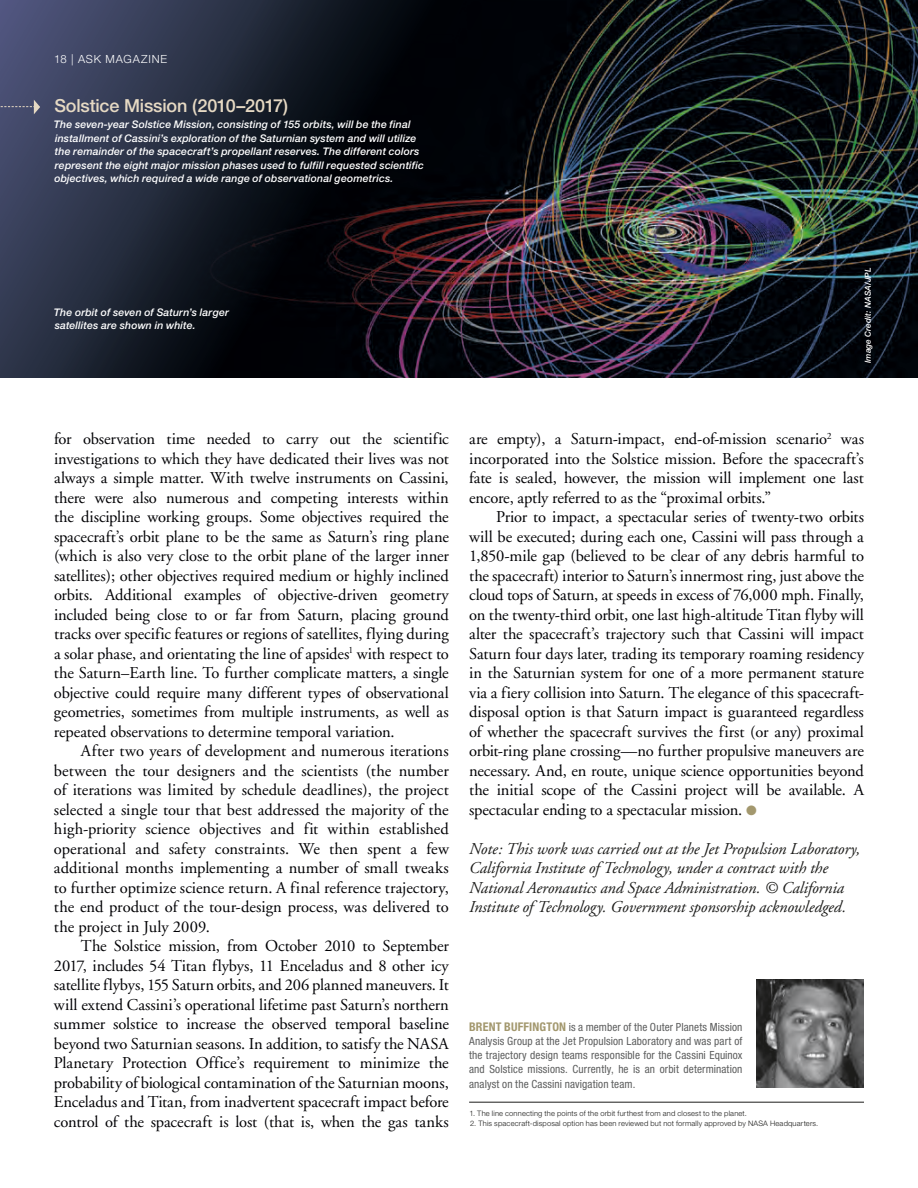
<style>
.page{position:relative;width:918px;height:1188px;background:#fff}
.page>*{position:absolute;margin:0;border:0;box-sizing:border-box;transform-origin:0 0}
.t1{font:500 18px "Helvetica Neue";letter-spacing:-.01em;color:#e6d9c3}
.t2{font:16.5px/19.5px "Adobe Garamond";letter-spacing:-.005em;color:#000004;text-align:justify}
.t3{font:italic 16.5px/19.5px "Adobe Garamond";letter-spacing:-.005em;color:#1c1c1a}
.t4{font:condensed 11.25px/14.2px "Helvetica Neue";letter-spacing:.01em;color:#5e5f5f;text-align:justify}
.t5{font:300 11.25px "Helvetica Neue";letter-spacing:.075em;color:#fff}
.t6{font:italic 500 10.5px/13.5px "Helvetica Neue";letter-spacing:.015em;color:#fff}
.t7{font:italic 500 8.25px "Helvetica Neue";letter-spacing:.01em;color:#fff}
.t8{font:300 7.5px "Helvetica Neue";letter-spacing:.025em;color:#1c1c1a}
.s1{color:#a3986e}
.s2{font-weight:700;font-size:12px;color:#a3986e}
</style>
<div class="page">
<img style="left:756px;top:980px;width:108px;height:108px">
<hr style="left:469px;top:1102px;width:395px;height:1px;background:#1c1c1a">
<div style="left:0;top:0;width:918px;height:378px;background:linear-gradient(to bottom,#4a5175,#242c3b)"></div>
<img style="left:106px;top:0;width:812px;height:378px">
<svg style="left:0;top:100px;width:40px;height:14px"></svg>
<p class="t5" style="left:54px;top:52px;width:115px">18 | ASK MAGAZINE</p>
<p class="t1" style="left:54px;top:95px;width:235px">Solstice Mission (2010–2017)</p>
<p class="t6" style="left:54px;top:118px;width:371px">The seven-year Solstice Mission, consisting of 155 orbits, will be the final installment of Cassini’s exploration of the Saturnian system and will utilize the remainder of the spacecraft’s propellant reserves. The different colors represent the eight major mission phases used to fulfill requested scientific objectives, which required a wide range of observational geometrics.</p>
<p class="t6" style="left:54px;top:305px;width:177px">The orbit of seven of Saturn’s larger satellites are shown in white.</p>
<p class="t7" style="left:863px;top:363px;width:97px;rotate:-90deg">Image Credit: NASA/JPL</p>
<p class="t2" style="left:54px;top:429px;width:396px">for observation time needed to carry out the scientific investigations to which they have dedicated their lives was not always a simple matter. With twelve instruments on Cassini, there were also numerous and competing interests within the discipline working groups. Some objectives required the spacecraft’s orbit plane to be the same as Saturn’s ring plane (which is also very close to the orbit plane of the larger inner satellites); other objectives required medium or highly inclined orbits. Additional examples of objective-driven geometry included being close to or far from Saturn, placing ground tracks over specific features or regions of satellites, flying during a solar phase, and orientating the line of apsides<sup>1</sup> with respect to the Saturn–Earth line. To further complicate matters, a single objective could require many different types of observational geometries, sometimes from multiple instruments, as well as repeated observations to determine temporal variation.</p>
<p class="t2" style="left:54px;top:741px;width:396px;text-indent:27px">After two years of development and numerous iterations between the tour designers and the scientists (the number of iterations was limited by schedule deadlines), the project selected a single tour that best addressed the majority of the high-priority science objectives and fit within established operational and safety constraints. We then spent a few additional months implementing a number of small tweaks to further optimize science return. A final reference trajectory, the end product of the tour-design process, was delivered to the project in July 2009.</p>
<p class="t2" style="left:54px;top:936px;width:396px;text-indent:27px">The Solstice mission, from October 2010 to September 2017, includes 54 Titan flybys, 11 Enceladus and 8 other icy satellite flybys, 155 Saturn orbits, and 206 planned maneuvers. It will extend Cassini’s operational lifetime past Saturn’s northern summer solstice to increase the observed temporal baseline beyond two Saturnian seasons. In addition, to satisfy the NASA Planetary Protection Office’s requirement to minimize the probability of biological contamination of the Saturnian moons, Enceladus and Titan, from inadvertent spacecraft impact before control of the spacecraft is lost (that is, when the gas tanks</p>
<p class="t2" style="left:469px;top:430px;width:396px">are empty), a Saturn-impact, end-of-mission scenario<sup>2</sup> was incorporated into the Solstice mission. Before the spacecraft’s fate is sealed, however, the mission will implement one last encore, aptly referred to as the “proximal orbits.”</p>
<p class="t2" style="left:469px;top:507px;width:396px;text-indent:27px">Prior to impact, a spectacular series of twenty-two orbits will be executed; during each one, Cassini will pass through a 1,850-mile gap (believed to be clear of any debris harmful to the spacecraft) interior to Saturn’s innermost ring, just above the cloud tops of Saturn, at speeds in excess of 76,000 mph. Finally, on the twenty-third orbit, one last high-altitude Titan flyby will alter the spacecraft’s trajectory such that Cassini will impact Saturn four days later, trading its temporary roaming residency in the Saturnian system for one of a more permanent stature via a fiery collision into Saturn. The elegance of this spacecraft&shy;disposal option is that Saturn impact is guaranteed regardless of whether the spacecraft survives the first (or any) proximal orbit-ring plane crossing—no further propulsive maneuvers are necessary. And, en route, unique science opportunities beyond the initial scope of the Cassini project will be available. A spectacular ending to a spectacular mission. <span class="s1">●</span></p>
<p class="t3" style="left:469px;top:839px;width:393px">Note: This work was carried out at the Jet Propulsion Laboratory, California Institute of Technology, under a contract with the National Aeronautics and Space Administration. © California Institute of Technology. Government sponsorship acknowledged.</p>
<p class="t4" style="left:469px;top:1019px;width:275px"><span class="s2">BRENT BUFFINGTON</span> is a member of the Outer Planets Mission Analysis Group at the Jet Propulsion Laboratory and was part of the trajectory design teams responsible for the Cassini Equinox and Solstice missions. Currently, he is an orbit determination analyst on the Cassini navigation team.</p>
<p class="t8" style="left:469px;top:1109px;width:279px">1. The line connecting the points of the orbit furthest from and closest to the planet.</p>
<p class="t8" style="left:470px;top:1119px;width:350px">2. This spacecraft-disposal option has been reviewed but not formally approved by NASA Headquarters.</p>
</div>
